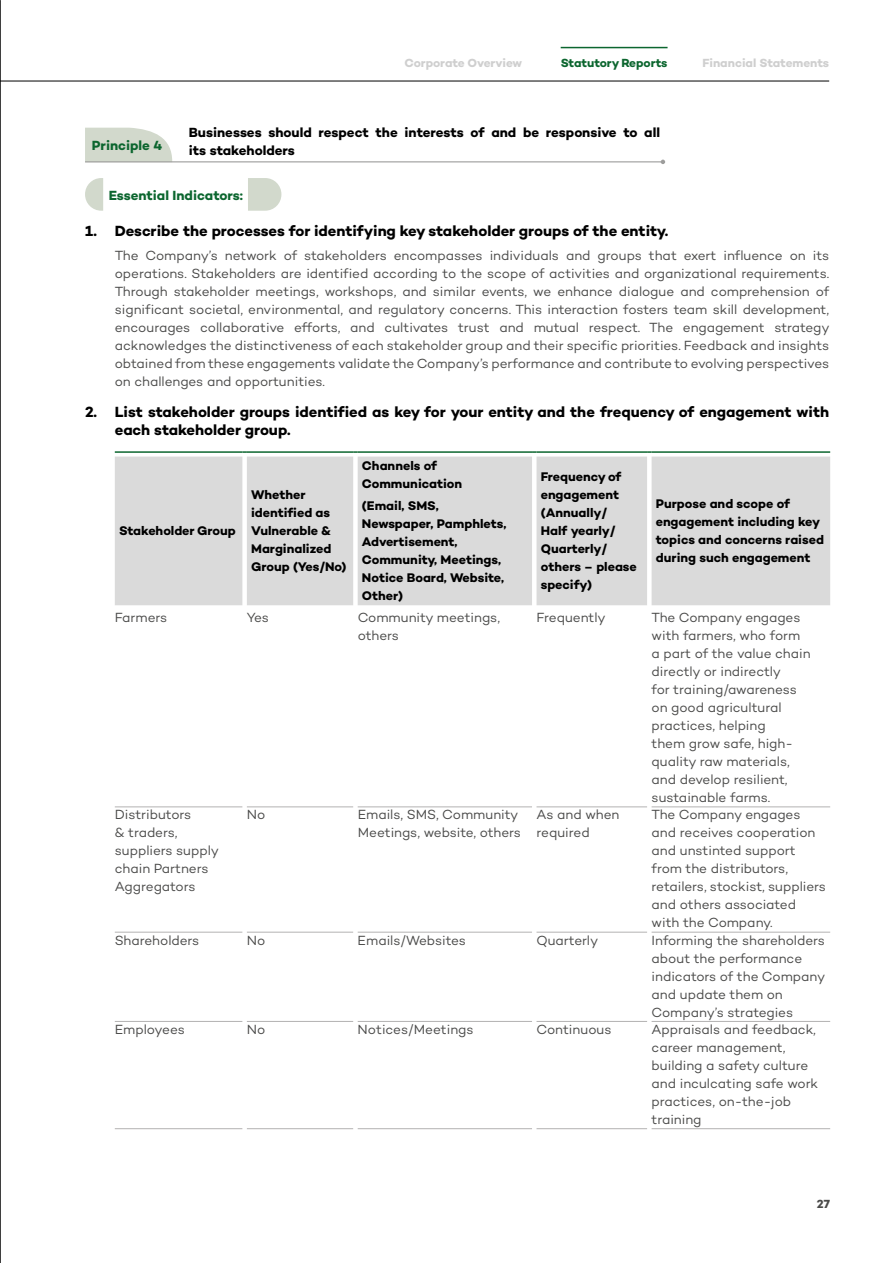
<style>
.page{position:relative;width:893px;height:1263px;background:#fff}
.page>*{position:absolute;margin:0;border:0;box-sizing:border-box;transform-origin:0 0}
.t1{font:700 15px/18px "Campton";letter-spacing:-.005em;color:#000}
.t2{font:13.5px/18px "Campton";letter-spacing:-.005em;color:#4a4a49}
.t3{font:700 13.5px/18px "Campton";letter-spacing:-.005em;color:#000}
.t4{font:700 13.5px "Campton";color:#0c662f}
.t5{font:700 12.75px/18px "Campton";color:#000}
.t6{font:700 12px "Campton";letter-spacing:-.005em;color:#cfcfcf}
.t7{font:700 12px "Campton";color:#0c662f}
.t8{font:700 12px "Campton";color:#4a4a49}
</style>
<div class="page">
<svg style="left:85px;top:128px;width:87px;height:33px;background:#d6dcd0"></svg>
<hr style="left:85px;top:161px;width:578px;height:1px;background:#9d9d9c">
<svg style="left:661px;top:160px;width:4px;height:4px"></svg>
<svg style="left:85px;top:178px;width:18px;height:33px"></svg>
<svg style="left:248px;top:178px;width:33px;height:33px"></svg>
<div style="left:115px;top:457px;width:715px;height:148px;background:#dadada"></div>
<hr style="left:652px;top:807px;width:178px;height:1px;background:#b3b2b2">
<hr style="left:652px;top:932px;width:178px;height:1px;background:#b3b2b2">
<hr style="left:652px;top:1021px;width:178px;height:1px;background:#b3b2b2">
<hr style="left:652px;top:1128px;width:178px;height:1px;background:#b3b2b2">
<hr style="left:115px;top:451px;width:127px;height:2px;background:#0c662f">
<hr style="left:247px;top:451px;width:106px;height:2px;background:#0c662f">
<hr style="left:358px;top:451px;width:174px;height:2px;background:#0c662f">
<hr style="left:536px;top:451px;width:111px;height:2px;background:#0c662f">
<hr style="left:652px;top:451px;width:178px;height:2px;background:#0c662f">
<hr style="left:115px;top:807px;width:127px;height:1px;background:#b3b2b2">
<hr style="left:247px;top:807px;width:106px;height:1px;background:#b3b2b2">
<hr style="left:358px;top:807px;width:174px;height:1px;background:#b3b2b2">
<hr style="left:536px;top:807px;width:111px;height:1px;background:#b3b2b2">
<hr style="left:115px;top:932px;width:127px;height:1px;background:#b3b2b2">
<hr style="left:247px;top:932px;width:106px;height:1px;background:#b3b2b2">
<hr style="left:358px;top:932px;width:174px;height:1px;background:#b3b2b2">
<hr style="left:536px;top:932px;width:111px;height:1px;background:#b3b2b2">
<hr style="left:115px;top:1021px;width:127px;height:1px;background:#b3b2b2">
<hr style="left:247px;top:1021px;width:106px;height:1px;background:#b3b2b2">
<hr style="left:358px;top:1021px;width:174px;height:1px;background:#b3b2b2">
<hr style="left:536px;top:1021px;width:111px;height:1px;background:#b3b2b2">
<hr style="left:115px;top:1128px;width:127px;height:1px;background:#b3b2b2">
<hr style="left:247px;top:1128px;width:106px;height:1px;background:#b3b2b2">
<hr style="left:358px;top:1128px;width:174px;height:1px;background:#b3b2b2">
<hr style="left:536px;top:1128px;width:111px;height:1px;background:#b3b2b2">
<hr style="left:0;top:0;width:1px;height:1263px;background:#000">
<hr style="left:0;top:81px;width:829px;height:1px;background:#000">
<hr style="left:561px;top:47px;width:107px;height:1px;background:#0c662f">
<p class="t6" style="left:404px;top:56px;width:119px">Corporate Overview</p>
<p class="t7" style="left:561px;top:56px;width:108px">Statutory Reports</p>
<p class="t6" style="left:702px;top:56px;width:128px">Financial Statements</p>
<p class="t3" style="left:189px;top:123px;width:473px">Businesses should respect the interests of and be responsive to all its stakeholders</p>
<p class="t4" style="left:109px;top:186px;width:136px">Essential Indicators:</p>
<p class="t1" style="left:85px;top:222px;width:585px">1. Describe the processes for identifying key stakeholder groups of the entity.</p>
<p class="t2" style="left:115px;top:246px;width:716px;text-align:justify">The Company’s network of stakeholders encompasses individuals and groups that exert influence on its operations. Stakeholders are identified according to the scope of activities and organizational requirements.<br>Through stakeholder meetings, workshops, and similar events, we enhance dialogue and comprehension of significant societal, environmental, and regulatory concerns. This interaction fosters team skill development, encourages collaborative efforts, and cultivates trust and mutual respect. The engagement strategy acknowledges the distinctiveness of each stakeholder group and their specific priorities. Feedback and insights obtained from these engagements validate the Company’s performance and contribute to evolving perspectives on challenges and opportunities.</p>
<p class="t1" style="left:115px;top:403px;width:716px;text-indent:-30px">2. List stakeholder groups identified as key for your entity and the frequency of engagement with each stakeholder group.</p>
<p class="t4" style="left:92px;top:137px;width:72px">Principle 4</p>
<p class="t5" style="left:119px;top:521px;width:118px">Stakeholder Group</p>
<p class="t5" style="left:251px;top:485px;width:97px">Whether identified as<br>Vulnerable &amp;<br>Marginalized<br>Group (Yes/No)</p>
<p class="t5" style="left:362px;top:456px;width:102px">Channels of<br>Communication</p>
<p class="t5" style="left:362px;top:496px;width:146px">(Email, SMS,<br>Newspaper, Pamphlets,<br>Advertisement,<br>Community, Meetings,<br>Notice Board, Website,<br>Other)</p>
<p class="t5" style="left:541px;top:467px;width:98px">Frequency of engagement (Annually/<br>Half yearly/<br>Quarterly/ others – please specify)</p>
<p class="t5" style="left:656px;top:494px;width:170px">Purpose and scope of engagement including key topics and concerns raised during such engagement</p>
<p class="t2" style="left:115px;top:608px;width:54px">Farmers</p>
<p class="t2" style="left:247px;top:608px;width:24px">Yes</p>
<p class="t2" style="left:358px;top:608px;width:144px">Community meetings, others</p>
<p class="t2" style="left:536px;top:608px;width:70px">Frequently</p>
<p class="t2" style="left:652px;top:608px;width:161px">The Company engages with farmers, who form a part of the value chain directly or indirectly<br>for training/awareness on good agricultural practices, helping<br>them grow safe, high&shy;quality raw materials, and develop resilient, sustainable farms.</p>
<p class="t2" style="left:115px;top:805px;width:106px">Distributors<br>&amp; traders, suppliers supply chain Partners<br>Aggregators</p>
<p class="t2" style="left:247px;top:805px;width:20px">No</p>
<p class="t2" style="left:358px;top:805px;width:165px">Emails, SMS, Community<br>Meetings, website, others</p>
<p class="t2" style="left:536px;top:805px;width:84px">As and when required</p>
<p class="t2" style="left:652px;top:805px;width:176px">The Company engages and receives cooperation and unstinted support from the distributors, retailers, stockist, suppliers and others associated with the Company.</p>
<p class="t2" style="left:115px;top:931px;width:86px">Shareholders</p>
<p class="t2" style="left:247px;top:931px;width:20px">No</p>
<p class="t2" style="left:358px;top:931px;width:110px">Emails/Websites</p>
<p class="t2" style="left:536px;top:931px;width:63px">Quarterly</p>
<p class="t2" style="left:652px;top:931px;width:175px">Informing the shareholders about the performance indicators of the Company and update them on<br>Company’s strategies</p>
<p class="t2" style="left:115px;top:1020px;width:72px">Employees</p>
<p class="t2" style="left:247px;top:1020px;width:20px">No</p>
<p class="t2" style="left:358px;top:1020px;width:117px">Notices/Meetings</p>
<p class="t2" style="left:536px;top:1020px;width:77px">Continuous</p>
<p class="t2" style="left:651px;top:1020px;width:168px">Appraisals and feedback, career management, building a safety culture and inculcating safe work practices, on-the-job training</p>
<p class="t8" style="left:817px;top:1196px;width:15px">27</p>
</div>
